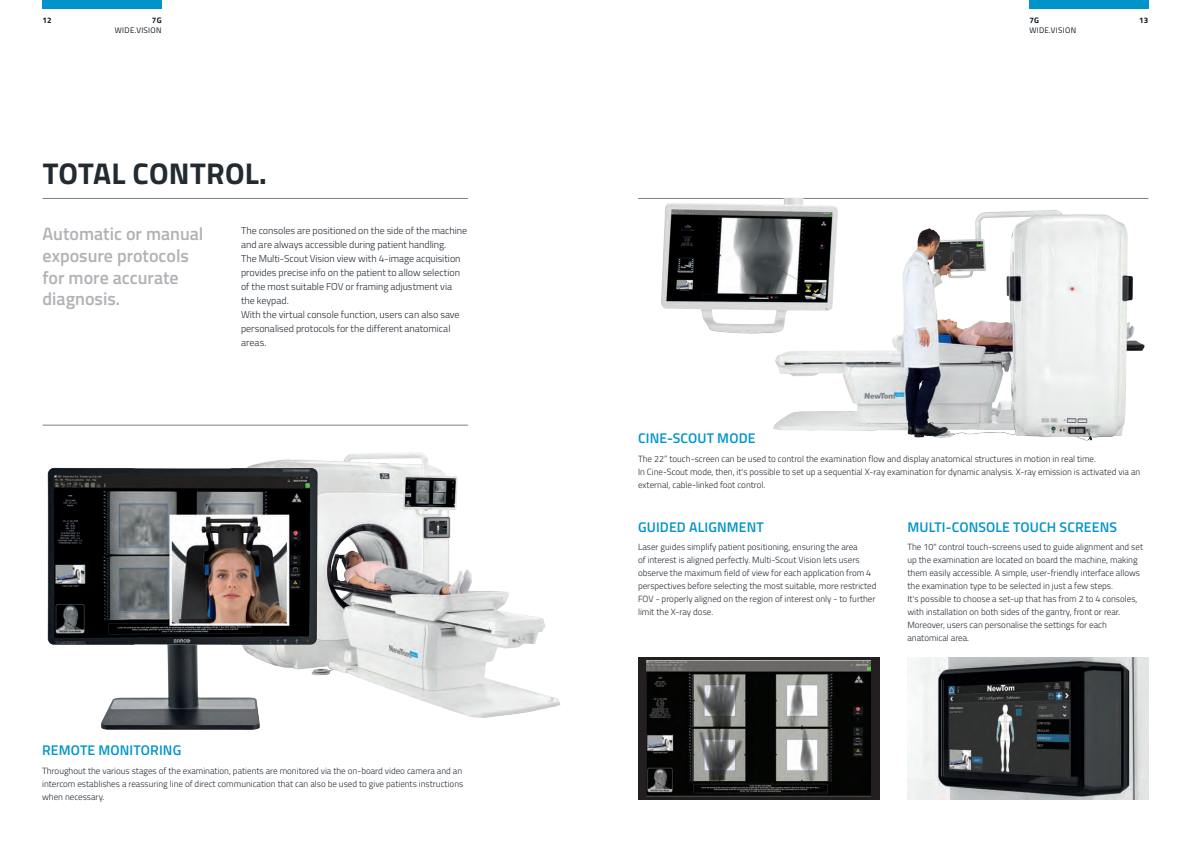
<style>
.page{position:relative;width:1191px;height:842px;background:#fff}
.page>*{position:absolute;margin:0;border:0;box-sizing:border-box;transform-origin:0 0}
._01_titolo{font:700 30px "Titillium";letter-spacing:.01em;color:#222a32}
._02_sottotitolo{font:600 18px/21.6px "Titillium";color:#b0b2b5}
._06_titolo_descrizio{font:600 14px "Titillium";letter-spacing:.01em;color:#0094ca}
.t1{font:300 10px/14px "Titillium";letter-spacing:-.005em;color:#222a32}
._07_corpo_testo_desc{font:300 9px/13px "Titillium";color:#222a32}
.t2{font:8px "Titillium";letter-spacing:.04em;color:#0d1720}
.t3{font:700 8px "Titillium";letter-spacing:.035em;color:#0d1720}
</style>
<div class="page">
<hr style="left:43px;top:198px;width:425px;height:1px;background:#7d8186">
<hr style="left:638px;top:198px;width:510px;height:1px;background:#7d8186">
<div style="left:43px;top:0;width:119px;height:9px;background:#0094ca"></div>
<div style="left:1029px;top:0;width:119px;height:9px;background:#0094ca"></div>
<img style="left:661px;top:203px;width:105px;height:131px">
<hr style="left:43px;top:425px;width:425px;height:1px;background:#7d8186">
<img style="left:907px;top:657px;width:241px;height:142px">
<div style="left:638px;top:657px;width:241px;height:142px;background:#231f20"></div>
<img style="left:646px;top:660px;width:224px;height:137px">
<img style="left:335px;top:452px;width:226px;height:266px">
<img style="left:766px;top:198px;width:383px;height:243px">
<img style="left:47px;top:459px;width:288px;height:271px">
<p class="t3" style="left:43px;top:14px;width:11px">12</p>
<p class="t3" style="left:1029px;top:14px;width:11px">7G</p>
<p class="t2" style="left:1029px;top:24px;width:48px">WIDE.VISION</p>
<p class="t3" style="left:152px;top:14px;width:11px">7G</p>
<p class="t2" style="left:115px;top:24px;width:48px">WIDE.VISION</p>
<p class="_01_titolo" style="left:43px;top:151px;width:226px">TOTAL CONTROL.</p>
<p class="_02_sottotitolo" style="left:43px;top:222px;width:162px">Automatic or manual exposure protocols for more accurate diagnosis.</p>
<p class="t1" style="left:241px;top:223px;width:228px">The consoles are positioned on the side of the machine and are always accessible during patient handling.<br>The Multi-Scout Vision view with 4-image acquisition provides precise info on the patient to allow selection of the most suitable FOV or framing adjustment via the keypad.</p>
<p class="t1" style="left:241px;top:307px;width:220px">With the virtual console function, users can also save personalised protocols for the different anatomical areas.</p>
<p class="t3" style="left:1139px;top:14px;width:11px">13</p>
<p class="_06_titolo_descrizio" style="left:638px;top:427px;width:119px">CINE-SCOUT MODE</p>
<p class="_07_corpo_testo_desc" style="left:638px;top:451px;width:459px">The 22” touch-screen can be used to control the examination flow and display anatomical structures in motion in real time.</p>
<p class="_07_corpo_testo_desc" style="left:638px;top:464px;width:504px">In Cine-Scout mode, then, it's possible to set up a sequential X-ray examination for dynamic analysis. X-ray emission is activated via an external, cable-linked foot control.</p>
<p class="_06_titolo_descrizio" style="left:42px;top:739px;width:141px">REMOTE MONITORING</p>
<p class="_07_corpo_testo_desc" style="left:42px;top:763px;width:423px;text-align:justify">Throughout the various stages of the examination, patients are monitored via the on-board video camera and an intercom establishes a reassuring line of direct communication that can also be used to give patients instructions when necessary.</p>
<p class="_06_titolo_descrizio" style="left:638px;top:516px;width:127px">GUIDED ALIGNMENT</p>
<p class="_07_corpo_testo_desc" style="left:638px;top:540px;width:240px">Laser guides simplify patient positioning, ensuring the area<br>of interest is aligned perfectly. Multi-Scout Vision lets users observe the maximum field of view for each application from 4 perspectives before selecting the most suitable, more restricted FOV - properly aligned on the region of interest only - to further limit the X-ray dose.</p>
<p class="_06_titolo_descrizio" style="left:907px;top:516px;width:211px">MULTI-CONSOLE TOUCH SCREENS</p>
<p class="_07_corpo_testo_desc" style="left:907px;top:540px;width:237px">The 10" control touch-screens used to guide alignment and set up the examination are located on board the machine, making them easily accessible. A simple, user-friendly interface allows the examination type to be selected in just a few steps.<br>It's possible to choose a set-up that has from 2 to 4 consoles, with installation on both sides of the gantry, front or rear.<br>Moreover, users can personalise the settings for each anatomical area.</p>
</div>
